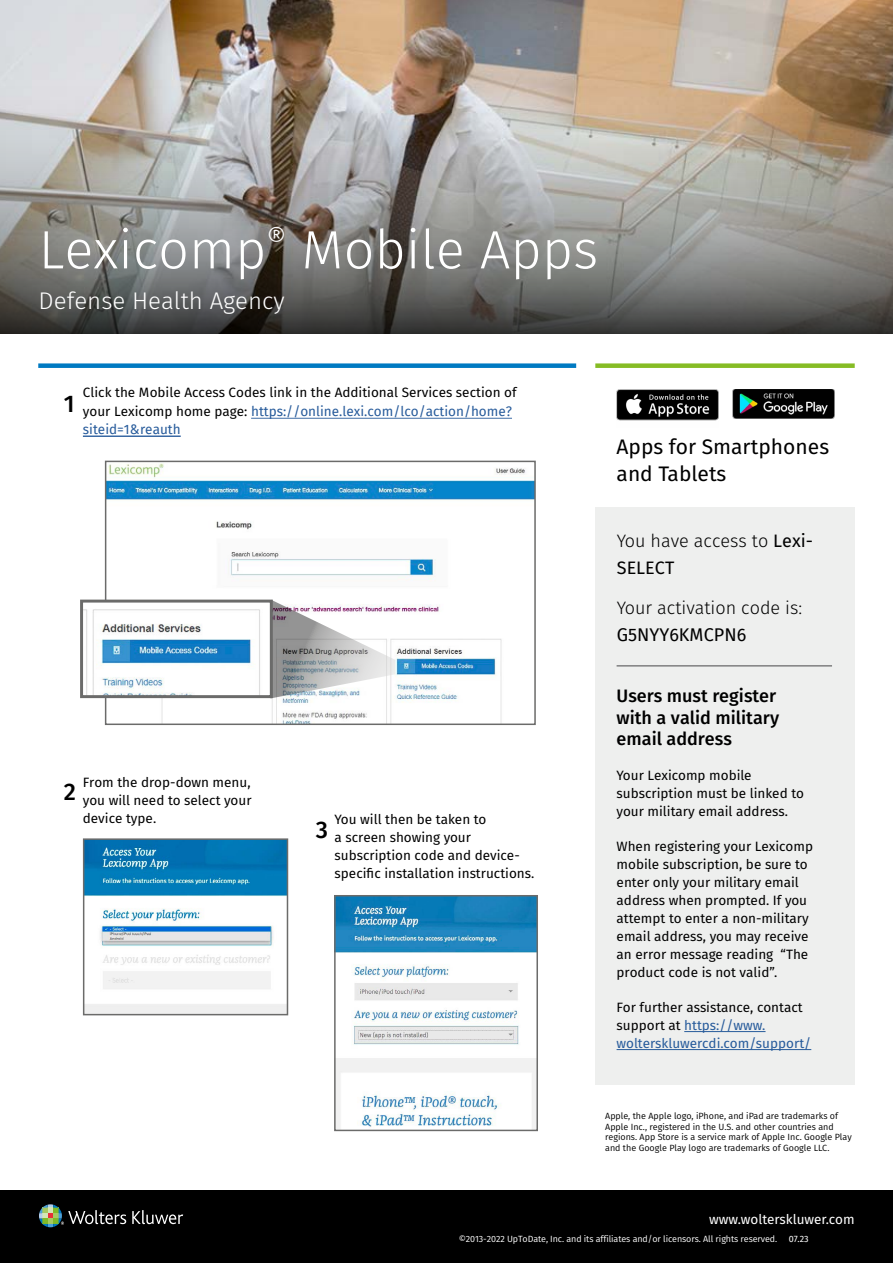
<style>
.page{position:relative;width:893px;height:1263px;background:#fff}
.page>*{position:absolute;margin:0;border:0;box-sizing:border-box;transform-origin:0 0}
.t1{font:300 54px "Fira Sans";color:#fff}
.t2{font:300 24px "Fira Sans";color:#fff}
.t3{font:500 24px "Fira Sans";color:#000}
.t4{font:21px/27px "Fira Sans";color:#000}
.t5{font:500 18px/21.6px "Fira Sans";color:#000}
.t6{font:300 18px "Fira Sans";color:#000}
.t7{font:18px "Fira Sans";color:#000}
.t8{font:13.5px/18px "Fira Sans";color:#000}
.t9{font:13.5px/18px "Fira Sans";color:#275b9b}
.t10{font:13.5px "Fira Sans";color:#fff}
.t11{font:9px/10.5px "Fira Sans";color:#000}
.t12{font:9px "Fira Sans";letter-spacing:-.01em;color:#fff}
.t13{font:9px "Fira Sans";color:#fff}
.s1{color:#000}
.s2{font-weight:400}
</style>
<div class="page">
<div style="left:595px;top:507px;width:260px;height:578px;background:#eeefee"></div>
<hr style="left:617px;top:665px;width:215px;height:1px;background:#474748">
<div style="left:595px;top:363px;width:260px;height:5px;background:#86bc25"></div>
<div style="left:38px;top:363px;width:538px;height:5px;background:#007ac2"></div>
<hr style="left:251px;top:418px;width:261px;height:1px;background:#275b9b">
<hr style="left:83px;top:436px;width:98px;height:1px;background:#275b9b">
<hr style="left:684px;top:1031px;width:81px;height:1px;background:#275b9b">
<hr style="left:617px;top:1049px;width:194px;height:1px;background:#275b9b">
<img style="left:0;top:0;width:893px;height:333px">
<img style="left:616px;top:389px;width:102px;height:32px">
<img style="left:732px;top:389px;width:103px;height:30px">
<img style="left:337px;top:898px;width:198px;height:230px">
<div style="left:334px;top:895px;width:204px;height:236px;border:2px solid #6b6b6a"></div>
<img style="left:108px;top:464px;width:425px;height:258px">
<div style="left:105px;top:461px;width:431px;height:264px;border:2px solid #6b6b6a"></div>
<svg style="left:273px;top:600px;width:122px;height:98px"></svg>
<img style="left:84px;top:604px;width:185px;height:90px">
<div style="left:80px;top:600px;width:193px;height:98px;border:3px solid #6b6b6a"></div>
<img style="left:86px;top:841px;width:199px;height:171px">
<div style="left:83px;top:838px;width:205px;height:177px;border:2px solid #6b6b6a"></div>
<div style="left:0;top:1191px;width:893px;height:72px;background:#000"></div>
<svg style="left:132px;top:1210px;width:51px;height:14px"></svg>
<svg style="left:39px;top:1204px;width:87px;height:23px"></svg>
<p class="t1" style="left:39px;top:211px;width:561px">Lexicomp<sup>®</sup> Mobile Apps</p>
<p class="t2" style="left:39px;top:283px;width:248px">Defense Health Agency</p>
<p class="t8" style="left:83px;top:383px;width:436px">Click the Mobile Access Codes link in the Additional Services section of</p>
<p class="t9" style="left:83px;top:402px;width:431px;text-indent:-19px"><sup>1</sup> <span class="s1">your Lexicomp home page:</span> https://online.lexi.com/lco/action/home? siteid=1&amp;reauth</p>
<p class="t4" style="left:617px;top:433px;width:214px">Apps for Smartphones and Tablets</p>
<p class="t6" style="left:617px;top:528px;width:198px">You have access to <span class="s2">Lexi-</span></p>
<p class="t7" style="left:617px;top:554px;width:59px">SELECT</p>
<p class="t6" style="left:617px;top:595px;width:187px">Your activation code is:</p>
<p class="t7" style="left:617px;top:621px;width:131px">G5NYY6KMCPN6</p>
<h4 class="t5" style="left:617px;top:684px;width:164px">Users must register with a valid military email address</h4>
<p class="t8" style="left:617px;top:766px;width:137px">Your Lexicomp mobile</p>
<p class="t8" style="left:83px;top:772px;width:169px">From the drop-down menu,</p>
<p class="t3" style="left:64px;top:772px;width:14px">2</p>
<p class="t8" style="left:617px;top:784px;width:189px">subscription must be linked to</p>
<p class="t8" style="left:83px;top:790px;width:170px">you will need to select your</p>
<p class="t8" style="left:617px;top:802px;width:173px">your military email address.</p>
<p class="t8" style="left:83px;top:808px;width:75px">device type.</p>
<p class="t8" style="left:335px;top:810px;width:153px">You will then be taken to</p>
<p class="t3" style="left:316px;top:810px;width:14px">3</p>
<p class="t8" style="left:335px;top:828px;width:138px">a screen showing your</p>
<p class="t8" style="left:617px;top:837px;width:198px">When registering your Lexicomp</p>
<p class="t8" style="left:335px;top:846px;width:187px">subscription code and device-</p>
<p class="t8" style="left:617px;top:855px;width:193px">mobile subscription, be sure to</p>
<p class="t8" style="left:335px;top:864px;width:201px">specifc installation instructions.</p>
<p class="t8" style="left:617px;top:873px;width:194px">enter only your military email address when prompted. If you attempt to enter a non-military email address, you may receive an error message reading “The product code is not valid”.</p>
<p class="t9" style="left:617px;top:998px;width:196px"><span class="s1">For further assistance, contact support at</span> https://www. wolterskluwercdi.com/support/</p>
<p class="t11" style="left:605px;top:1110px;width:248px">Apple, the Apple logo, iPhone, and iPad are trademarks of Apple Inc., registered in the U.S. and other countries and regions. App Store is a service mark of Apple Inc. Google Play and the Google Play logo are trademarks of Google LLC.</p>
<p class="t10" style="left:709px;top:1209px;width:147px">www.wolterskluwer.com</p>
<p class="t12" style="left:459px;top:1232px;width:320px">©2013-2022 UpToDate, Inc. and its affiliates and/or licensors. All rights reserved.</p>
<p class="t13" style="left:789px;top:1232px;width:21px">07.23</p>
</div>
